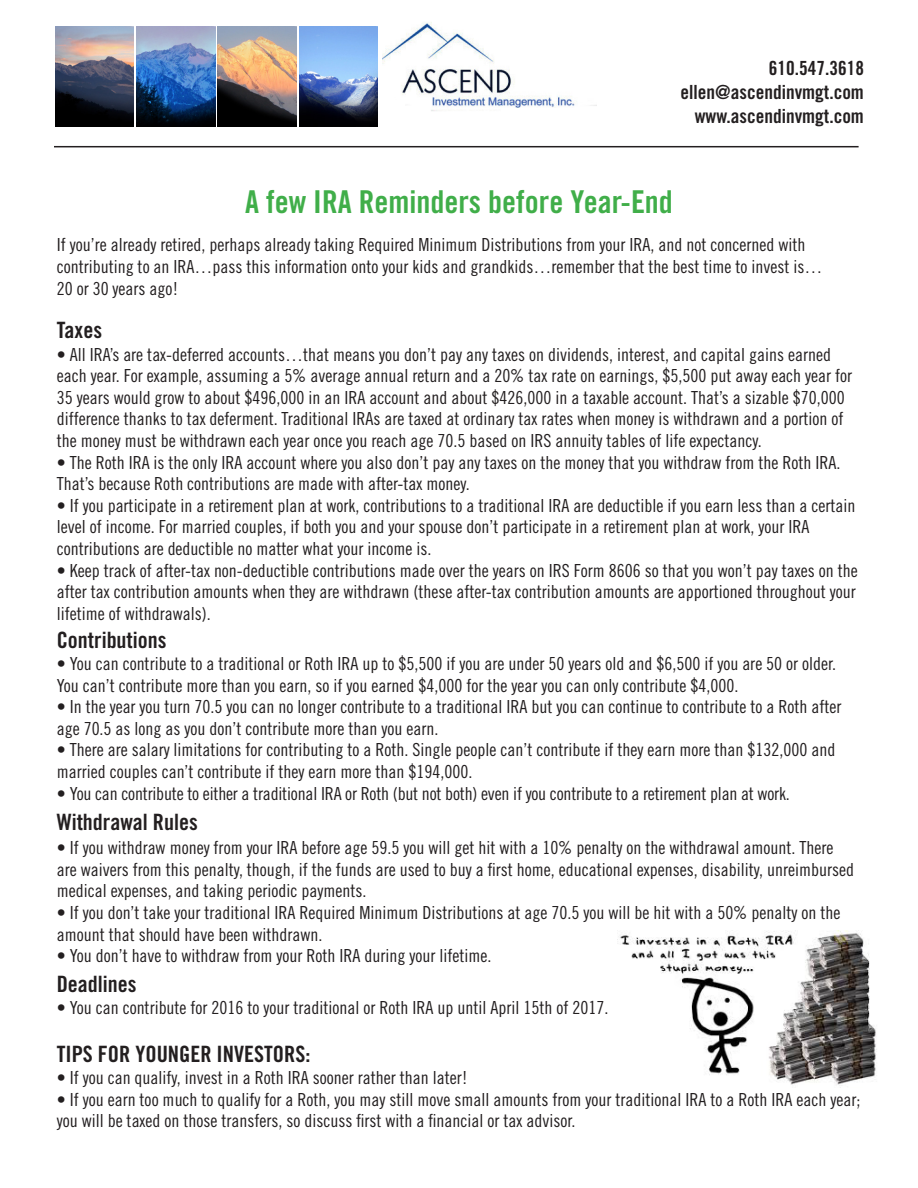
<style>
.page{position:relative;width:918px;height:1188px;background:#fff}
.page>*{position:absolute;margin:0;border:0;box-sizing:border-box;transform-origin:0 0}
.t1{font:31.5px "Trade Gothic Bold Cond Twenty";color:#40ae49}
.t2{font:22.5px "Trade Gothic Bold Cond Twenty";color:#231f20}
.t3{font:19.5px/24px "Trade Gothic Bold Cond Twenty";color:#231f20;text-align:right}
.t4{font:18px/21.6px "Trade Gothic Cond Eighteen";color:#231f20}
</style>
<div class="page">
<img style="left:55px;top:27px;width:79px;height:100px">
<img style="left:137px;top:27px;width:78px;height:100px">
<img style="left:218px;top:27px;width:79px;height:100px">
<img style="left:300px;top:27px;width:78px;height:100px">
<img style="left:383px;top:22px;width:213px;height:89px">
<hr style="left:54px;top:146px;width:805px;height:1px;background:#231f20">
<img style="left:617px;top:931px;width:260px;height:155px">
<div style="left:389px;top:100px;width:16px;height:22px;background:#fff"></div>
<div style="left:501px;top:108px;width:102px;height:11px;background:#fff"></div>
<p class="t3" style="left:681px;top:56px;width:185px">610.547.3618 ellen@ascendinvmgt.com www.ascendinvmgt.com</p>
<h1 class="t1" style="left:245px;top:183px;width:429px">A few IRA Reminders before Year-End</h1>
<p class="t4" style="left:57px;top:234px;width:767px">If you’re already retired, perhaps already taking Required Minimum Distributions from your IRA, and not concerned with contributing to an IRA…pass this information onto your kids and grandkids…remember that the best time to invest is…<br>20 or 30 years ago!</p>
<p class="t2" style="left:57px;top:316px;width:47px">Taxes</p>
<p class="t4" style="left:57px;top:343px;width:797px">• All IRA’s are tax-deferred accounts…that means you don’t pay any taxes on dividends, interest, and capital gains earned each year. For example, assuming a 5% average annual return and a 20% tax rate on earnings, $5,500 put away each year for 35 years would grow to about $496,000 in an IRA account and about $426,000 in a taxable account. That’s a sizable $70,000 difference thanks to tax deferment. Traditional IRAs are taxed at ordinary tax rates when money is withdrawn and a portion of the money must be withdrawn each year once you reach age 70.5 based on IRS annuity tables of life expectancy.</p>
<p class="t4" style="left:57px;top:451px;width:785px">• The Roth IRA is the only IRA account where you also don’t pay any taxes on the money that you withdraw from the Roth IRA.<br>That’s because Roth contributions are made with after-tax money.</p>
<p class="t4" style="left:57px;top:494px;width:800px">• If you participate in a retirement plan at work, contributions to a traditional IRA are deductible if you earn less than a certain level of income. For married couples, if both you and your spouse don’t participate in a retirement plan at work, your IRA contributions are deductible no matter what your income is.</p>
<p class="t4" style="left:57px;top:559px;width:803px;text-align:justify">• Keep track of after-tax non-deductible contributions made over the years on IRS Form 8606 so that you won’t pay taxes on the after tax contribution amounts when they are withdrawn (these after-tax contribution amounts are apportioned throughout your lifetime of withdrawals).</p>
<p class="t2" style="left:57px;top:627px;width:111px">Contributions</p>
<p class="t4" style="left:57px;top:653px;width:781px">• You can contribute to a traditional or Roth IRA up to $5,500 if you are under 50 years old and $6,500 if you are 50 or older.<br>You can’t contribute more than you earn, so if you earned $4,000 for the year you can only contribute $4,000.</p>
<p class="t4" style="left:57px;top:696px;width:786px">• In the year you turn 70.5 you can no longer contribute to a traditional IRA but you can continue to contribute to a Roth after age 70.5 as long as you don’t contribute more than you earn.</p>
<p class="t4" style="left:57px;top:739px;width:780px">• There are salary limitations for contributing to a Roth. Single people can’t contribute if they earn more than $132,000 and married couples can’t contribute if they earn more than $194,000.</p>
<p class="t4" style="left:57px;top:782px;width:735px">• You can contribute to either a traditional IRA or Roth (but not both) even if you contribute to a retirement plan at work.</p>
<p class="t2" style="left:57px;top:808px;width:143px">Withdrawal Rules</p>
<p class="t4" style="left:57px;top:837px;width:799px">• If you withdraw money from your IRA before age 59.5 you will get hit with a 10% penalty on the withdrawal amount. There are waivers from this penalty, though, if the funds are used to buy a first home, educational expenses, disability, unreimbursed medical expenses, and taking periodic payments.</p>
<p class="t4" style="left:57px;top:902px;width:785px">• If you don’t take your traditional IRA Required Minimum Distributions at age 70.5 you will be hit with a 50% penalty on the amount that should have been withdrawn.</p>
<p class="t4" style="left:57px;top:945px;width:436px">• You don’t have to withdraw from your Roth IRA during your lifetime.</p>
<p class="t2" style="left:57px;top:971px;width:81px">Deadlines</p>
<p class="t4" style="left:57px;top:996px;width:553px">• You can contribute for 2016 to your traditional or Roth IRA up until April 15th of 2017.</p>
<p class="t2" style="left:57px;top:1041px;width:255px">TIPS FOR YOUNGER INVESTORS:</p>
<p class="t4" style="left:57px;top:1067px;width:413px">• If you can qualify, invest in a Roth IRA sooner rather than later!</p>
<p class="t4" style="left:57px;top:1088px;width:805px">• If you earn too much to qualify for a Roth, you may still move small amounts from your traditional IRA to a Roth IRA each year; you will be taxed on those transfers, so discuss first with a financial or tax advisor.</p>
</div>
